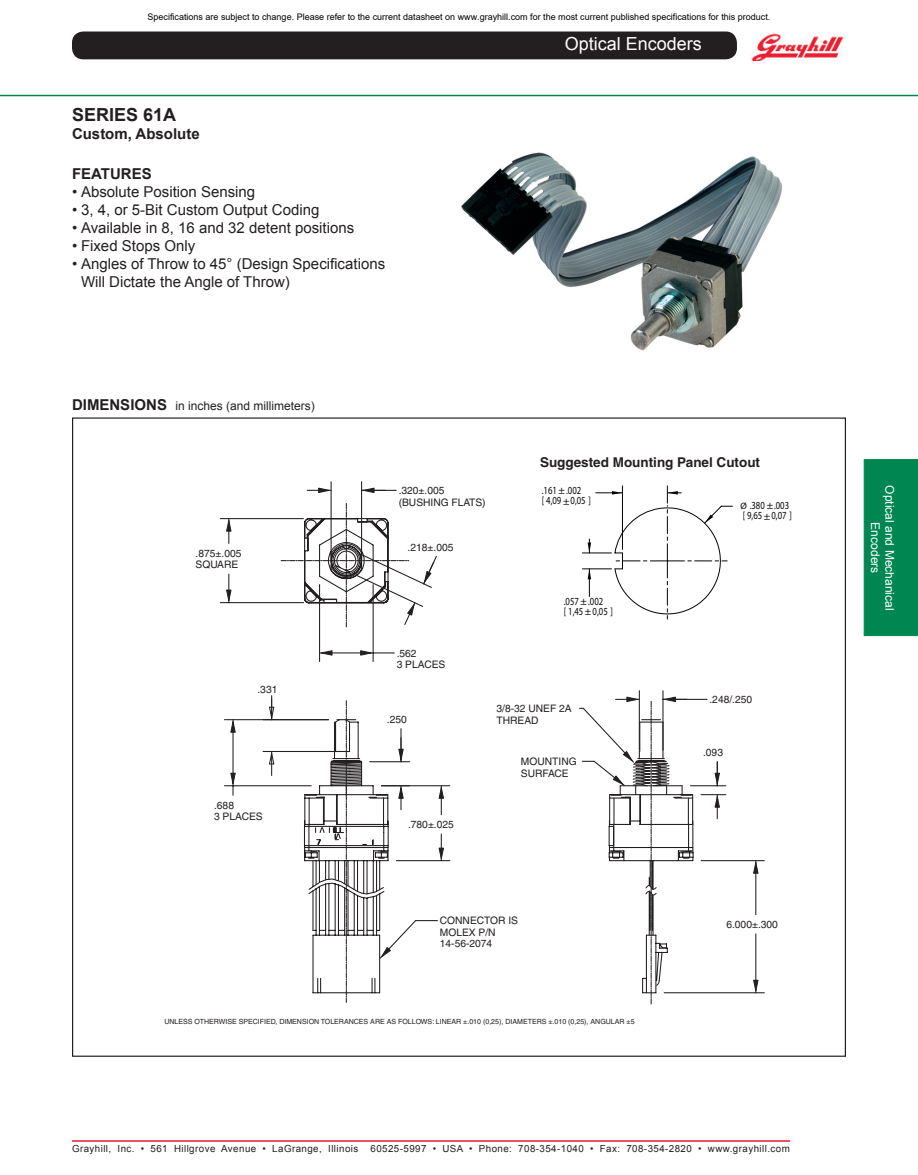
<style>
.page{position:relative;width:918px;height:1175px;background:#fff}
.page>*{position:absolute;margin:0;border:0;box-sizing:border-box;transform-origin:0 0}
.t1{font:18px "Arial";color:#fff}
.Headline{font:700 18px "Arial";color:#231f20}
.Features{font:15px/18px "Arial";color:#231f20}
.Headline-2{font:700 15px "Arial";color:#231f20}
.Features_Head{font:700 15px "Arial";color:#231f20}
.t2{font:700 13.5px "Helvetica";color:#231f20}
.Features_Head-2{font:12px "Arial";color:#231f20}
.t3{font:12px/14.4px "Arial";color:#fff;text-align:center}
.t4{font:10.8px/9.9px "Myriad Pro";color:#060705;scale:.8 1}
.t5{font:10.8px "Myriad Pro";color:#050504}
.t6{font:10.35px/11.6px "Helvetica";color:#231f20}
.t7{font:9.75px "Arial";letter-spacing:.045em;color:#231f20}
.t8{font:9.3px "Myriad Pro";color:#050504}
.t9{font:9px "Arial";color:#000}
.t10{font:7.05px "Helvetica";color:#231f20}
.s1{font-weight:700;font-size:15px}
.s2{color:#050504}
</style>
<div class="page">
<div style="left:73px;top:32px;width:663px;height:27px;background:#231f20;border-radius:10px"></div>
<div style="left:72px;top:32px;width:665px;height:27px;border:2px solid #231f20;border-radius:10px"></div>
<div style="left:864px;top:459px;width:54px;height:177px;background:#008751"></div>
<hr style="left:72px;top:1140px;width:718px;height:1px;background:#ed1a33">
<img style="left:751px;top:32px;width:93px;height:29px">
<hr style="left:0;top:95px;width:918px;height:1px;background:#008751">
<img style="left:461px;top:152px;width:322px;height:199px">
<svg style="left:227px;top:519px;width:4px;height:24px"></svg>
<hr style="left:220px;top:518px;width:83px;height:1px;background:#231f20">
<hr style="left:220px;top:602px;width:84px;height:1px;background:#231f20">
<svg style="left:227px;top:574px;width:4px;height:28px"></svg>
<hr style="left:320px;top:652px;width:53px;height:1px;background:#231f20">
<svg style="left:321px;top:650px;width:11px;height:5px"></svg>
<hr style="left:319px;top:584px;width:1px;height:77px;background:#231f20">
<hr style="left:373px;top:584px;width:1px;height:77px;background:#231f20">
<svg style="left:360px;top:650px;width:34px;height:5px"></svg>
<svg style="left:307px;top:488px;width:24px;height:5px"></svg>
<svg style="left:362px;top:488px;width:23px;height:5px"></svg>
<hr style="left:331px;top:482px;width:1px;height:79px;background:#231f20">
<hr style="left:361px;top:482px;width:1px;height:79px;background:#231f20">
<hr style="left:362px;top:490px;width:34px;height:1px;background:#231f20">
<svg style="left:281px;top:503px;width:156px;height:124px"></svg>
<hr style="left:232px;top:719px;width:2px;height:66px;background:#231f20">
<svg style="left:231px;top:721px;width:4px;height:11px"></svg>
<hr style="left:224px;top:785px;width:87px;height:1px;background:#231f20">
<hr style="left:224px;top:719px;width:105px;height:1px;background:#231f20">
<svg style="left:231px;top:773px;width:4px;height:22px"></svg>
<hr style="left:263px;top:751px;width:78px;height:1px;background:#231f20">
<svg style="left:269px;top:695px;width:5px;height:80px"></svg>
<hr style="left:639px;top:690px;width:1px;height:60px;background:#231f20">
<hr style="left:662px;top:690px;width:2px;height:60px;background:#231f20">
<hr style="left:663px;top:699px;width:44px;height:1px;background:#231f20">
<hr style="left:690px;top:785px;width:36px;height:1px;background:#231f20">
<svg style="left:701px;top:794px;width:25px;height:24px"></svg>
<svg style="left:715px;top:761px;width:5px;height:24px"></svg>
<hr style="left:755px;top:860px;width:1px;height:54px;background:#231f20">
<svg style="left:754px;top:862px;width:4px;height:11px"></svg>
<hr style="left:701px;top:860px;width:63px;height:1px;background:#231f20">
<hr style="left:664px;top:992px;width:100px;height:1px;background:#231f20">
<hr style="left:755px;top:933px;width:1px;height:59px;background:#231f20">
<svg style="left:754px;top:980px;width:4px;height:11px"></svg>
<svg style="left:308px;top:697px;width:384px;height:307px"></svg>
<svg style="left:582px;top:486px;width:151px;height:133px"></svg>
<p class="t9" style="left:148px;top:10px;width:624px">Specifications are subject to change. Please refer to the current datasheet on www.grayhill.com for the most current published specifications for this product.</p>
<p class="Headline" style="left:72px;top:103px;width:106px">SERIES 61A</p>
<p class="Headline-2" style="left:72px;top:124px;width:129px">Custom, Absolute</p>
<p class="Features_Head" style="left:72px;top:163px;width:81px">FEATURES</p>
<p class="Features" style="left:72px;top:183px;width:185px">• Absolute Position Sensing</p>
<p class="Features" style="left:72px;top:201px;width:249px">• 3, 4, or 5-Bit Custom Output Coding</p>
<p class="Features" style="left:72px;top:219px;width:284px">• Available in 8, 16 and 32 detent positions</p>
<p class="Features" style="left:72px;top:237px;width:125px">• Fixed Stops Only</p>
<p class="Features" style="left:81px;top:255px;width:306px;text-indent:-9px">• Angles of Throw to 45° (Design Specifications<br>Will Dictate the Angle of Throw)</p>
<p class="t1" style="left:565px;top:32px;width:139px">Optical Encoders</p>
<p class="Features_Head-2" style="left:72px;top:398px;width:244px"><span class="s1">DIMENSIONS</span> in inches (and millimeters)</p>
<p class="t6" style="left:196px;top:547px;width:47px">.875±.005<br>SQUARE</p>
<p class="t6" style="left:257px;top:683px;width:21px">.331</p>
<p class="t6" style="left:214px;top:799px;width:50px">.688<br>3 PLACES</p>
<p class="t6" style="left:399px;top:485px;width:88px">.320±.005 (BUSHING FLATS)</p>
<p class="t6" style="left:408px;top:541px;width:47px">.218±.005</p>
<p class="t2" style="left:540px;top:454px;width:222px">Suggested Mounting Panel Cutout</p>
<p class="t4" style="left:743px;top:500px;width:60px;text-indent:7px">.380 .003 [ 9,65 0</p>
<p class="t4" style="left:542px;top:485px;width:51px">.161 .002 [ 4,09 0</p>
<p class="t5" style="left:558px;top:483px;width:8px">±</p>
<p class="t4" style="left:563px;top:495px;width:36px"><span class="s2">±</span> ,05 ]</p>
<p class="t8" style="left:741px;top:500px;width:8px">Ø</p>
<p class="t5" style="left:767px;top:499px;width:8px">±</p>
<p class="t4" style="left:764px;top:510px;width:37px"><span class="s2">±</span> ,07 ]</p>
<p class="t6" style="left:397px;top:647px;width:50px">.562<br>3 PLACES</p>
<p class="t6" style="left:387px;top:713px;width:21px">.250</p>
<p class="t6" style="left:408px;top:818px;width:47px">.780±.025</p>
<p class="t4" style="left:564px;top:596px;width:51px">.057 .002 [ 1,45 0</p>
<p class="t5" style="left:580px;top:594px;width:8px">±</p>
<p class="t4" style="left:585px;top:606px;width:36px"><span class="s2">±</span> ,05 ]</p>
<p class="t6" style="left:497px;top:702px;width:77px">3/8-32 UNEF 2A<br>THREAD</p>
<p class="t6" style="left:521px;top:755px;width:57px">MOUNTING<br>SURFACE</p>
<p class="t6" style="left:709px;top:693px;width:44px">.248/.250</p>
<p class="t6" style="left:703px;top:746px;width:21px">.093</p>
<p class="t6" style="left:440px;top:915px;width:80px">CONNECTOR IS<br>MOLEX P/N<br>14-56-2074</p>
<p class="t10" style="left:164px;top:1017px;width:472px">UNLESS OTHERWISE SPECIFIED, DIMENSION TOLERANCES ARE AS FOLLOWS: LINEAR ±.010 (0,25), DIAMETERS ±.010 (0,25), ANGULAR ±5</p>
<p class="t6" style="left:726px;top:918px;width:53px">6.000±.300</p>
<p class="t7" style="left:72px;top:1141px;width:719px">Grayhill, Inc. • 561 Hillgrove Avenue • LaGrange, Illinois 60525-5997 • USA • Phone: 708-354-1040 • Fax: 708-354-2820 • www.grayhill.com</p>
<p class="t3" style="left:897px;top:485px;width:126px;rotate:90deg">Optical and Mechanical<br>Encoders</p>
</div>
